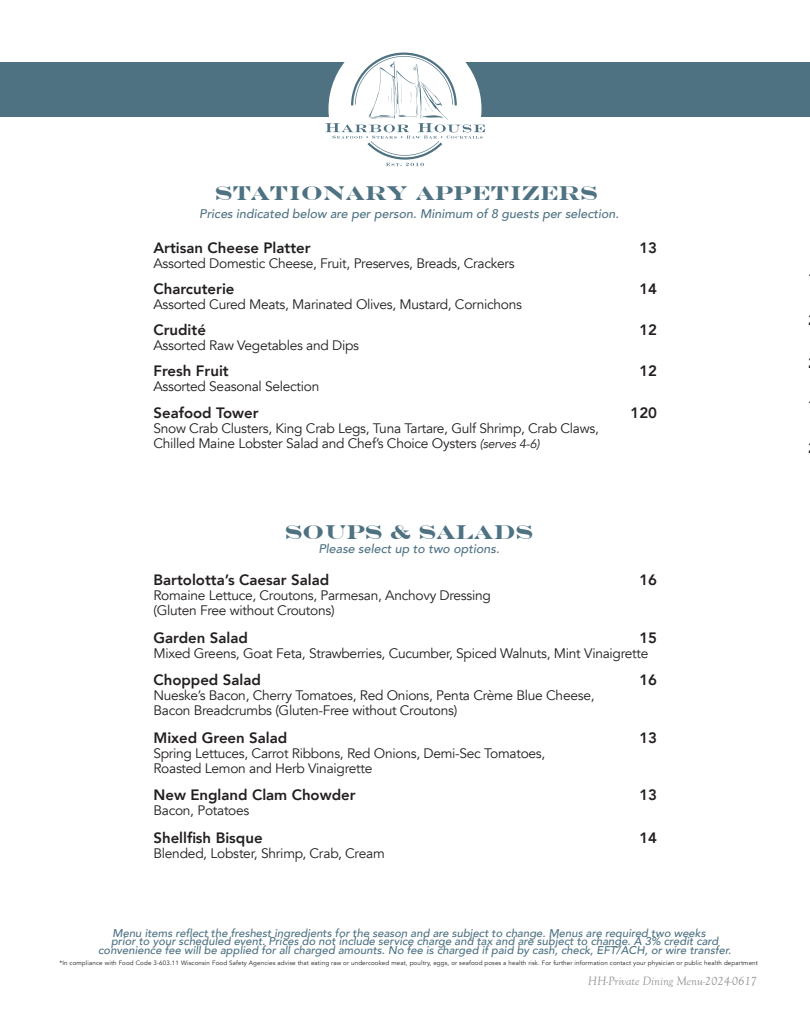
<style>
.page{position:relative;width:810px;height:1035px;background:#fff}
.page>*{position:absolute;margin:0;border:0;box-sizing:border-box;transform-origin:0 0}
.t1{font:700 20px "Engravers";color:#4e7282}
.t2{font:800 15px "Avenir";color:#231f20}
.t3{font:13.75px/15px "Avenir";letter-spacing:-.02em;color:#231f20}
.t4{font:500 12.5px "Avenir";color:#4e7282}
.t5{font:italic 12.5px "Goudy Old Sty";color:#939598}
.t6{font:500 11.25px "Avenir";color:#4e7282}
.t7{font:6.25px "Avenir";letter-spacing:.02em;color:#231f20}
.s1{font-style:italic;font-size:12.5px}
</style>
<div class="page">
<div style="left:0;top:62px;width:810px;height:77px;background:#4e7282"></div>
<div style="left:0;top:118px;width:810px;height:26px;background:#fff"></div>
<svg style="left:325px;top:53px;width:160px;height:113px"></svg>
<h1 class="t1" style="left:215px;top:181px;width:384px">STATIONARY APPETIZERS</h1>
<p class="t4" style="left:199px;top:203px;width:424px">Prices indicated below are perperson.Minimum of8 guests perselection.</p>
<p class="t2" style="left:153px;top:236px;width:159px">Artisan Cheese Platter</p>
<p class="t2" style="left:639px;top:236px;width:19px">13</p>
<p class="t3" style="left:153px;top:256px;width:363px">Assorted Domestic Cheese, Fruit, Preserves, Breads, Crackers</p>
<p class="t2" style="left:153px;top:277px;width:83px">Charcuterie</p>
<p class="t2" style="left:639px;top:277px;width:19px">14</p>
<p class="t3" style="left:153px;top:297px;width:370px">Assorted Cured Meats, Marinated Olives, Mustard, Cornichons</p>
<p class="t2" style="left:153px;top:318px;width:54px">Crudité</p>
<p class="t2" style="left:639px;top:318px;width:19px">12</p>
<p class="t3" style="left:153px;top:338px;width:207px">Assorted Raw Vegetables and Dips</p>
<p class="t2" style="left:153px;top:359px;width:77px">Fresh Fruit</p>
<p class="t2" style="left:639px;top:359px;width:19px">12</p>
<p class="t3" style="left:153px;top:379px;width:168px">Assorted Seasonal Selection</p>
<p class="t2" style="left:153px;top:401px;width:107px">Seafood Tower</p>
<p class="t2" style="left:631px;top:401px;width:28px">120</p>
<p class="t3" style="left:153px;top:421px;width:447px">Snow Crab Clusters, King Crab Legs, Tuna Tartare, Gulf Shrimp, Crab Claws,</p>
<p class="t3" style="left:153px;top:436px;width:388px">Chilled Maine Lobster Salad and Chef’s Choice Oysters <span class="s1">(serves 4-6)</span></p>
<h1 class="t1" style="left:285px;top:520px;width:249px">SOUPS &amp; SALADS</h1>
<p class="t4" style="left:319px;top:537px;width:185px">Please selectup to two options.</p>
<p class="t2" style="left:153px;top:569px;width:177px">Bartolotta’s Caesar Salad</p>
<p class="t2" style="left:639px;top:569px;width:19px">16</p>
<p class="t3" style="left:153px;top:588px;width:339px">Romaine Lettuce, Croutons, Parmesan, Anchovy Dressing (Gluten Free without Croutons)</p>
<p class="t2" style="left:153px;top:626px;width:96px">Garden Salad</p>
<p class="t2" style="left:639px;top:626px;width:19px">15</p>
<p class="t3" style="left:153px;top:646px;width:496px">Mixed Greens, Goat Feta, Strawberries, Cucumber, Spiced Walnuts, Mint Vinaigrette</p>
<p class="t2" style="left:153px;top:669px;width:109px">Chopped Salad</p>
<p class="t2" style="left:639px;top:669px;width:19px">16</p>
<p class="t3" style="left:153px;top:688px;width:443px">Nueske’s Bacon, Cherry Tomatoes, Red Onions, Penta Crème Blue Cheese,</p>
<p class="t3" style="left:153px;top:703px;width:305px">Bacon Breadcrumbs (Gluten-Free without Croutons)</p>
<p class="t2" style="left:153px;top:726px;width:135px">Mixed Green Salad</p>
<p class="t2" style="left:639px;top:726px;width:19px">13</p>
<p class="t3" style="left:153px;top:746px;width:393px">Spring Lettuces, Carrot Ribbons, Red Onions, Demi-Sec Tomatoes,</p>
<p class="t3" style="left:153px;top:761px;width:220px">Roasted Lemon and Herb Vinaigrette</p>
<p class="t2" style="left:153px;top:784px;width:204px">New England Clam Chowder</p>
<p class="t2" style="left:639px;top:784px;width:19px">13</p>
<p class="t3" style="left:153px;top:803px;width:97px">Bacon, Potatoes</p>
<p class="t2" style="left:153px;top:826px;width:111px">Shellfish Bisque</p>
<p class="t2" style="left:639px;top:826px;width:19px">14</p>
<p class="t3" style="left:153px;top:846px;width:233px">Blended, Lobster, Shrimp, Crab, Cream</p>
<p class="t6" style="left:113px;top:923px;width:597px">Menu items reflectthe freshestingredients forthe season and are subjectto change.Menus are required two weeks</p>
<p class="t6" style="left:111px;top:932px;width:611px">priorto yourscheduled event.Prices do notinclude service charge and tax and are subjectto change.A 3% creditcard</p>
<p class="t6" style="left:98px;top:940px;width:637px">convenience fee willbe applied forallcharged amounts.No fee is charged ifpaid by cash,check,EFT/ACH,orwire transfer.</p>
<p class="t7" style="left:59px;top:959px;width:700px">*In compliance with Food Code 3-603.11 Wisconsin Food Safety Agencies advise that eating raw or undercooked meat, poultry, eggs, or seafood poses a health risk. For further information contact your physician or public health department</p>
<p class="t5" style="left:588px;top:974px;width:171px">HH-Private Dining Menu-2024-0617</p>
</div>
